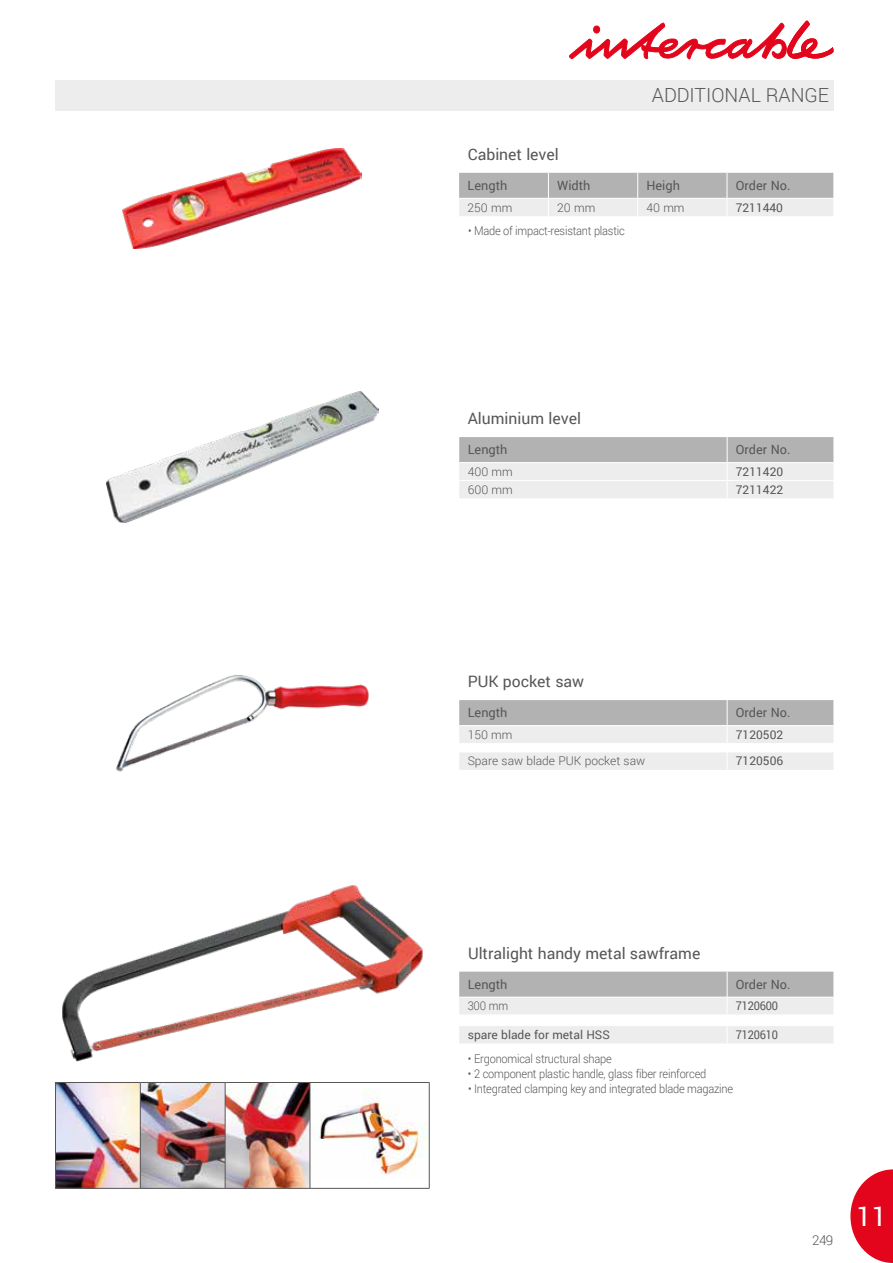
<style>
.page{position:relative;width:893px;height:1263px;background:#fff}
.page>*{position:absolute;margin:0;border:0;box-sizing:border-box;transform-origin:0 0}
.t1{font:27px "Roboto";color:#fff}
.t2{font:300 19.5px "Roboto";color:#575756}
.t3{font:15.75px "Roboto";color:#575756}
.t4{font:300 13.5px "Roboto";color:#575756}
.t5{font:12.75px "Roboto";color:#575756}
.t6{font:300 12px "Roboto";letter-spacing:-.02em;color:#575756;scale:.92 1}
.t7{font:12px "Roboto";color:#575756}
.t8{font:300 12px "Roboto";letter-spacing:-.02em;color:#575756}
.t9{font:300 12px "Roboto";color:#575756}
.t10{font:12px "Roboto";letter-spacing:-.02em;color:#575756;scale:.92 1}
</style>
<div class="page">
<div style="left:55px;top:80px;width:778px;height:31px;background:#ededed"></div>
<svg style="left:569px;top:21px;width:264px;height:38px"></svg>
<img style="left:106px;top:391px;width:273px;height:131px">
<img style="left:123px;top:149px;width:239px;height:99px">
<img style="left:116px;top:675px;width:253px;height:96px">
<img style="left:62px;top:885px;width:360px;height:176px">
<img style="left:56px;top:1083px;width:254px;height:105px">
<img style="left:318px;top:1088px;width:111px;height:92px">
<hr style="left:55px;top:1082px;width:85px;height:1px;background:#575756">
<hr style="left:55px;top:1083px;width:1px;height:105px;background:#575756">
<hr style="left:140px;top:1082px;width:85px;height:1px;background:#575756">
<hr style="left:140px;top:1083px;width:1px;height:105px;background:#575756">
<hr style="left:225px;top:1082px;width:85px;height:1px;background:#575756">
<hr style="left:225px;top:1083px;width:1px;height:105px;background:#575756">
<hr style="left:310px;top:1082px;width:119px;height:1px;background:#575756">
<hr style="left:310px;top:1083px;width:1px;height:105px;background:#575756">
<hr style="left:429px;top:1083px;width:1px;height:105px;background:#575756">
<hr style="left:55px;top:1188px;width:85px;height:1px;background:#575756">
<hr style="left:140px;top:1188px;width:85px;height:1px;background:#575756">
<hr style="left:225px;top:1188px;width:85px;height:1px;background:#575756">
<hr style="left:310px;top:1188px;width:119px;height:1px;background:#575756">
<svg style="left:459px;top:437px;width:374px;height:61px;background:#d6d5d5"></svg>
<svg style="left:459px;top:700px;width:374px;height:70px"></svg>
<svg style="left:459px;top:173px;width:374px;height:43px;background:#cccbcb"></svg>
<svg style="left:459px;top:972px;width:374px;height:71px"></svg>
<svg style="left:850px;top:1169px;width:43px;height:94px"></svg>
<h3 class="t3" style="left:468px;top:143px;width:93px">Cabinet level</h3>
<h2 class="t2" style="left:652px;top:82px;width:179px">ADDITIONAL RANGE</h2>
<p class="t5" style="left:468px;top:176px;width:41px">Length</p>
<p class="t5" style="left:557px;top:176px;width:35px">Width</p>
<p class="t5" style="left:646px;top:176px;width:35px">Heigh</p>
<p class="t5" style="left:736px;top:176px;width:56px">Order No.</p>
<p class="t8" style="left:468px;top:199px;width:46px">250 mm</p>
<p class="t8" style="left:557px;top:199px;width:40px">20 mm</p>
<p class="t8" style="left:646px;top:199px;width:40px">40 mm</p>
<p class="t7" style="left:736px;top:199px;width:49px">7211440</p>
<p class="t6" style="left:468px;top:223px;width:172px">• Made of impact-resistant plastic</p>
<h3 class="t3" style="left:468px;top:408px;width:115px">Aluminium level</h3>
<p class="t5" style="left:468px;top:441px;width:41px">Length</p>
<p class="t5" style="left:736px;top:441px;width:56px">Order No.</p>
<p class="t8" style="left:468px;top:463px;width:47px">400 mm</p>
<p class="t7" style="left:736px;top:463px;width:49px">7211420</p>
<p class="t8" style="left:468px;top:481px;width:47px">600 mm</p>
<p class="t7" style="left:736px;top:481px;width:49px">7211422</p>
<h3 class="t3" style="left:468px;top:671px;width:118px">PUK pocket saw</h3>
<p class="t5" style="left:468px;top:704px;width:41px">Length</p>
<p class="t5" style="left:736px;top:704px;width:56px">Order No.</p>
<p class="t8" style="left:468px;top:726px;width:46px">150 mm</p>
<p class="t7" style="left:736px;top:726px;width:49px">7120502</p>
<p class="t9" style="left:468px;top:753px;width:179px">Spare saw blade PUK pocket saw</p>
<p class="t7" style="left:736px;top:753px;width:49px">7120506</p>
<h3 class="t3" style="left:468px;top:942px;width:234px">Ultralight handy metal sawframe</h3>
<p class="t5" style="left:468px;top:975px;width:41px">Length</p>
<p class="t5" style="left:736px;top:975px;width:56px">Order No.</p>
<p class="t6" style="left:468px;top:998px;width:45px">300 mm</p>
<p class="t10" style="left:736px;top:998px;width:47px">7120600</p>
<p class="t7" style="left:468px;top:1026px;width:144px">spare blade for metal HSS</p>
<p class="t10" style="left:736px;top:1026px;width:47px">7120610</p>
<p class="t6" style="left:468px;top:1050px;width:158px">• Ergonomical structural shape</p>
<p class="t6" style="left:468px;top:1065px;width:261px">• 2 component plastic handle, glass fiber reinforced</p>
<p class="t6" style="left:468px;top:1080px;width:290px">• Integrated clamping key and integrated blade magazine</p>
<p class="t4" style="left:812px;top:1231px;width:23px">249</p>
<h1 class="t1" style="left:856px;top:1197px;width:32px">11</h1>
</div>
